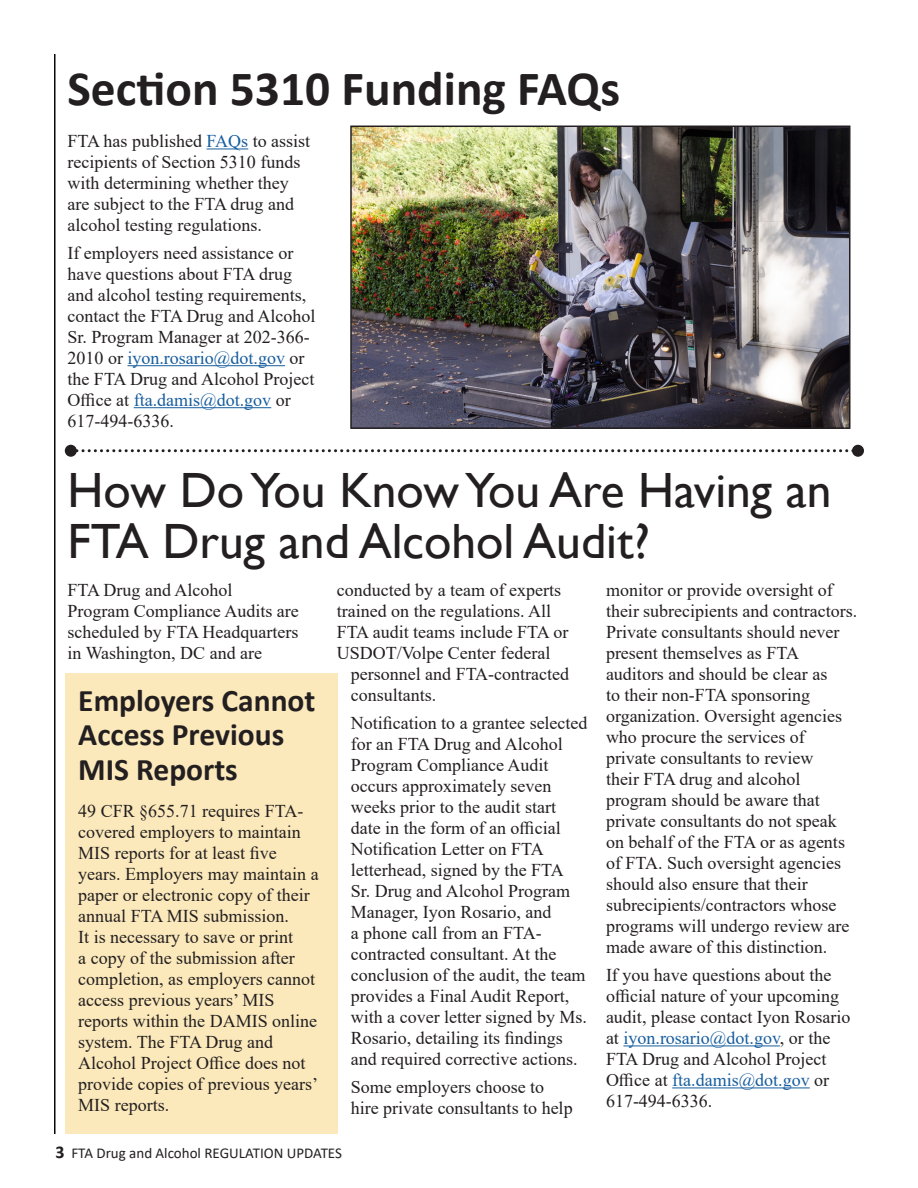
<style>
.page{position:relative;width:918px;height:1188px;background:#fff}
.page>*{position:absolute;margin:0;border:0;box-sizing:border-box;transform-origin:0 0}
.Newsletter_Body{font:49.5px/51px "Gill Sans";color:#231f20}
.t1{font:700 49.5px "Calibri";color:#231f20}
.t2{font:700 31.5px/34.5px "Calibri";color:#231f20}
.Newsletter_Body-2{font:18px/21px "Times New Roman";color:#231f20}
.t3{font:15px "Calibri";color:#231f20}
.s1{color:#175d9e}
.s2{font-weight:700;font-size:18px}
</style>
<div class="page">
<hr style="left:54px;top:54px;width:2px;height:1080px;background:#050806">
<svg style="left:77px;top:449px;width:775px;height:3px"></svg>
<div style="left:65px;top:445px;width:12px;height:12px;background:#231f20;border-radius:50%"></div>
<div style="left:852px;top:445px;width:12px;height:12px;background:#231f20;border-radius:50%"></div>
<div style="left:65px;top:674px;width:272px;height:460px;background:#fbe9bb"></div>
<img style="left:353px;top:129px;width:494px;height:297px">
<div style="left:350px;top:126px;width:500px;height:303px;border:2px solid #231f20"></div>
<hr style="left:623px;top:1045px;width:157px;height:1px;background:#175d9e">
<hr style="left:672px;top:1087px;width:138px;height:1px;background:#175d9e">
<hr style="left:207px;top:149px;width:41px;height:1px;background:#175d9e">
<hr style="left:127px;top:365px;width:158px;height:1px;background:#175d9e">
<hr style="left:134px;top:407px;width:137px;height:1px;background:#175d9e">
<h1 class="t1" style="left:68px;top:53px;width:554px">Section 5310 Funding FAQs</h1>
<p class="Newsletter_Body-2" style="left:68px;top:130px;width:244px">FTA has published <span class="s1">FAQs</span> to assist recipients of Section 5310 funds with determining whether they are subject to the FTA drug and alcohol testing regulations.</p>
<p class="Newsletter_Body-2" style="left:68px;top:242px;width:250px">If employers need assistance or have questions about FTA drug and alcohol testing requirements, contact the FTA Drug and Alcohol<br>Sr. Program Manager at 202-366-<br>2010 or <span class="s1">iyon.rosario@dot.gov</span> or the FTA Drug and Alcohol Project<br>Office at <span class="s1">fta.damis@dot.gov</span> or<br>617-494-6336.</p>
<p class="Newsletter_Body" style="left:68px;top:466px;width:766px">How Do You Know You Are Having an<br>FTA Drug and Alcohol Audit?</p>
<p class="Newsletter_Body-2" style="left:68px;top:579px;width:233px">FTA Drug and Alcohol<br>Program Compliance Audits are scheduled by FTA Headquarters in Washington, DC and are</p>
<p class="Newsletter_Body-2" style="left:337px;top:579px;width:226px">conducted by a team of experts</p>
<p class="Newsletter_Body-2" style="left:606px;top:579px;width:253px">monitor or provide oversight of their subrecipients and contractors.<br>Private consultants should never present themselves as FTA auditors and should be clear as<br>to their non-FTA sponsoring organization. Oversight agencies who procure the services of private consultants to review<br>their FTA drug and alcohol program should be aware that private consultants do not speak on behalf of the FTA or as agents of FTA. Such oversight agencies should also ensure that their subrecipients/contractors whose programs will undergo review are made aware of this distinction.</p>
<p class="Newsletter_Body-2" style="left:606px;top:964px;width:246px">If you have questions about the official nature of your upcoming audit, please contact Iyon Rosario at <span class="s1">iyon.rosario@dot.gov</span>, or the<br>FTA Drug and Alcohol Project<br>Office at <span class="s1">fta.damis@dot.gov</span> or<br>617-494-6336.</p>
<p class="Newsletter_Body-2" style="left:337px;top:600px;width:216px">trained on the regulations. All</p>
<p class="Newsletter_Body-2" style="left:337px;top:621px;width:233px">FTA audit teams include FTA or</p>
<p class="Newsletter_Body-2" style="left:337px;top:642px;width:215px">USDOT/Volpe Center federal</p>
<p class="Newsletter_Body-2" style="left:351px;top:663px;width:220px">personnel and FTA-contracted</p>
<p class="Newsletter_Body-2" style="left:351px;top:684px;width:87px">consultants.</p>
<p class="Newsletter_Body-2" style="left:351px;top:712px;width:238px">Notification to a grantee selected for an FTA Drug and Alcohol<br>Program Compliance Audit occurs approximately seven weeks prior to the audit start date in the form of an official<br>Notification Letter on FTA letterhead, signed by the FTA<br>Sr. Drug and Alcohol Program<br>Manager, Iyon Rosario, and<br>a phone call from an FTA&shy;contracted consultant. At the conclusion of the audit, the team provides a Final Audit Report, with a cover letter signed by Ms.<br>Rosario, detailing its findings and required corrective actions.</p>
<p class="Newsletter_Body-2" style="left:351px;top:1076px;width:223px">Some employers choose to hire private consultants to help</p>
<p class="t2" style="left:78px;top:683px;width:239px">Employers Cannot<br>Access Previous<br>MIS Reports</p>
<p class="Newsletter_Body-2" style="left:78px;top:800px;width:242px">49 CFR §655.71 requires FTA&shy;covered employers to maintain<br>MIS reports for at least five years. Employers may maintain a paper or electronic copy of their annual FTA MIS submission.<br>It is necessary to save or print<br>a copy of the submission after completion, as employers cannot access previous years’ MIS reports within the DAMIS online system. The FTA Drug and<br>Alcohol Project Office does not provide copies of previous years’<br>MIS reports.</p>
<p class="t3" style="left:56px;top:1143px;width:288px"><span class="s2">3</span> FTA Drug and Alcohol REGULATION UPDATES</p>
</div>
